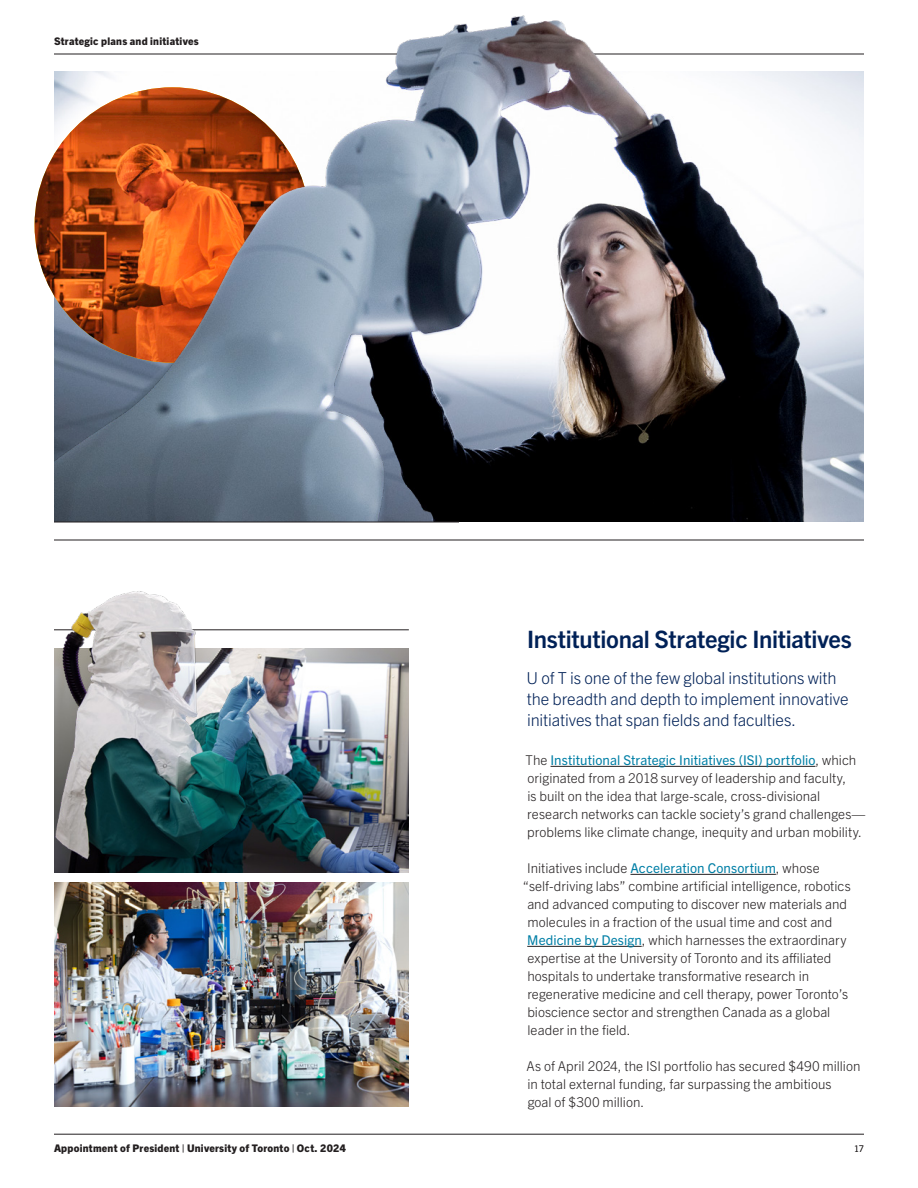
<style>
.page{position:relative;width:918px;height:1188px;background:#fff}
.page>*{position:absolute;margin:0;border:0;box-sizing:border-box;transform-origin:0 0}
.t1{font:700 24px "Trade Gothic Next LT Pro";letter-spacing:-.01em;color:#002157}
.t2{font:300 16.5px/21px "Trade Gothic Next LT Pro";letter-spacing:-.01em;color:#002157}
.t3{font:300 13.5px/18px "Trade Gothic Next LT Pro";color:#231f20}
.t4{font:800 10.5px "Trade Gothic Next LT Pro";letter-spacing:.02em;color:#231f20}
.t5{font:300 9px "Trade Gothic Next LT Pro";color:#231f20}
.s1{font-weight:400;color:#007fa6}
</style>
<div class="page">
<hr style="left:54px;top:540px;width:810px;height:1px;background:#231f20">
<hr style="left:54px;top:630px;width:355px;height:1px;background:#231f20">
<img style="left:391px;top:648px;width:18px;height:225px">
<img style="left:35px;top:87px;width:275px;height:276px;border-radius:138px">
<img style="left:54px;top:15px;width:810px;height:507px">
<hr style="left:54px;top:522px;width:405px;height:1px;background:#231f20">
<img style="left:54px;top:882px;width:355px;height:225px">
<img style="left:54px;top:591px;width:337px;height:282px">
<hr style="left:54px;top:1134px;width:810px;height:1px;background:#231f20">
<hr style="left:551px;top:766px;width:264px;height:1px;background:#231f20">
<hr style="left:630px;top:874px;width:146px;height:1px;background:#231f20">
<hr style="left:527px;top:946px;width:115px;height:1px;background:#231f20">
<p class="t4" style="left:54px;top:34px;width:146px">Strategic plans and initiatives</p>
<h2 class="t1" style="left:527px;top:623px;width:326px">Institutional Strategic Initiatives</h2>
<p class="t2" style="left:527px;top:666px;width:323px">U of T is one of the few global institutions with the breadth and depth to implement innovative initiatives that span felds and faculties.</p>
<p class="t3" style="left:526px;top:750px;width:341px">The <span class="s1">Institutional Strategic Initiatives (ISI) portfolio</span>, which originated from a 2018 survey of leadership and faculty,<br>is built on the idea that large-scale, cross-divisional research networks can tackle society’s grand challenges— problems like climate change, inequity and urban mobility.</p>
<p class="t3" style="left:527px;top:858px;width:294px">Initiatives include <span class="s1">Acceleration Consortium</span>, whose</p>
<p class="t3" style="left:527px;top:876px;width:325px;text-indent:-4px">“self-driving labs” combine artifcial intelligence, robotics and advanced computing to discover new materials and molecules in a fraction of the usual time and cost and <span class="s1">Medicine by Design</span>, which harnesses the extraordinary expertise at the University of Toronto and its afliated hospitals to undertake transformative research in regenerative medicine and cell therapy, power Toronto’s bioscience sector and strengthen Canada as a global leader in the feld.</p>
<p class="t3" style="left:527px;top:1056px;width:335px">As of April 2024, the ISI portfolio has secured $490 million in total external funding, far surpassing the ambitious<br>goal of $300 million.</p>
<p class="t4" style="left:54px;top:1141px;width:293px">Appointment of President | University of Toronto | Oct. 2024</p>
<p class="t5" style="left:854px;top:1142px;width:11px">17</p>
</div>
